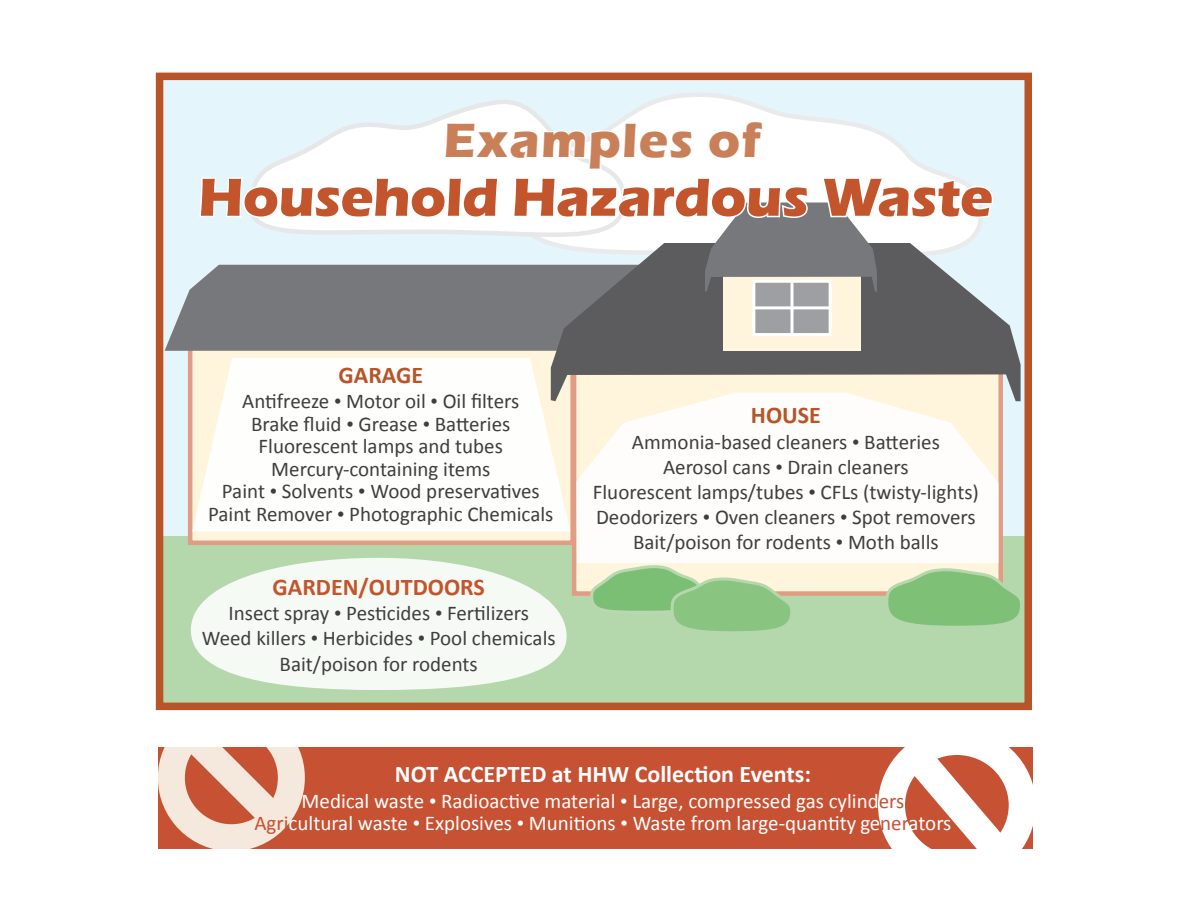
<style>
.page{position:relative;width:1188px;height:918px;background:#fff}
.page>*{position:absolute;margin:0;border:0;box-sizing:border-box;transform-origin:0 0}
.t1{font:700 55.5px "Eras ITC";letter-spacing:-.01em;color:#c3552c}
.t2{font:700 49.5px "Eras ITC";letter-spacing:.025em;color:#c97f57}
.t3{font:700 24px "Calibri";color:#fff}
.t4{font:700 24px "Calibri";color:#c3552c}
.t5{font:700 24px "Calibri";color:#b85428}
.t6{font:21px/22.5px "Calibri";color:#3e3e3f;text-align:center}
.t7{font:21px "Calibri";color:#fff}
.s1{font-family:"Times New Roman"}
.s2{color:#c75133}
</style>
<div class="page">
<div style="left:158px;top:77px;width:871px;height:460px;background:#e5f5fc"></div>
<div style="left:158px;top:747px;width:874px;height:102px;background:#c75133"></div>
<svg style="left:155px;top:699px;width:150px;height:150px"></svg>
<div style="left:158px;top:537px;width:871px;height:170px;background:#b5d7ac"></div>
<svg style="left:880px;top:747px;width:153px;height:102px"></svg>
<div style="left:188px;top:343px;width:387px;height:202px;background:#fef5dc;border:4px solid #e19d84"></div>
<svg style="left:165px;top:282px;width:33px;height:69px;fill:#76787b"></svg>
<svg style="left:192px;top:358px;width:376px;height:174px;fill:#fefefd"></svg>
<svg style="left:568px;top:401px;width:437px;height:195px"></svg>
<svg style="left:551px;top:313px;width:470px;height:88px;fill:#fef5dc"></svg>
<svg style="left:883px;top:567px;width:137px;height:59px"></svg>
<svg style="left:589px;top:564px;width:206px;height:67px"></svg>
<svg style="left:577px;top:393px;width:421px;height:170px;fill:#fefdfb"></svg>
<svg style="left:191px;top:558px;width:376px;height:132px;fill:#f6faf4"></svg>
<div style="left:154px;top:710px;width:881px;height:36px;background:#fff"></div>
<div style="left:121px;top:731px;width:37px;height:127px;background:#fff"></div>
<div style="left:156px;top:73px;width:876px;height:637px;border:8px solid #b85428"></div>
<svg style="left:198px;top:72px;width:797px;height:308px"></svg>
<p class="t2" style="left:443px;top:112px;width:319px">Examples of</p>
<p class="t1" style="left:198px;top:165px;width:796px">Household Hazardous Waste</p>
<p class="t5" style="left:339px;top:360px;width:86px">GARAGE</p>
<p class="t6" style="left:242px;top:390px;width:279px">Antifreeze <span class="s1">•</span> Motor oil <span class="s1">•</span> Oil filters</p>
<p class="t6" style="left:251px;top:413px;width:261px">Brake fluid <span class="s1">•</span> Grease <span class="s1">•</span> Batteries</p>
<p class="t6" style="left:259px;top:435px;width:246px">Fluorescent lamps and tubes</p>
<p class="t6" style="left:271px;top:458px;width:221px">Mercury-containing items</p>
<p class="t6" style="left:208px;top:480px;width:347px">Paint <span class="s1">•</span> Solvents <span class="s1">•</span> Wood preservatives<br>Paint Remover <span class="s1">•</span> Photographic Chemicals</p>
<p class="t4" style="left:273px;top:572px;width:214px">GARDEN/OUTDOORS</p>
<p class="t6" style="left:228px;top:602px;width:302px">Insect spray <span class="s1">•</span> Pesticides <span class="s1">•</span> Fertilizers</p>
<p class="t6" style="left:202px;top:627px;width:355px">Weed killers <span class="s1">•</span> Herbicides <span class="s1">•</span> Pool chemicals</p>
<p class="t6" style="left:280px;top:653px;width:200px">Bait/poison for rodents</p>
<p class="t5" style="left:751px;top:400px;width:72px">HOUSE</p>
<p class="t6" style="left:632px;top:430px;width:310px">Ammonia-based cleaners <span class="s1">•</span> Batteries</p>
<p class="t6" style="left:663px;top:456px;width:247px">Aerosol cans <span class="s1">•</span> Drain cleaners</p>
<p class="t6" style="left:593px;top:481px;width:388px">Fluorescent lamps/tubes <span class="s1">•</span> CFLs (twisty-lights)</p>
<p class="t6" style="left:596px;top:506px;width:381px">Deodorizers <span class="s1">•</span> Oven cleaners <span class="s1">•</span> Spot removers</p>
<p class="t6" style="left:633px;top:531px;width:307px">Bait/poison for rodents <span class="s1">•</span> Moth balls</p>
<p class="t3" style="left:395px;top:759px;width:418px">NOT ACCEPTED at HHW Collection Events:</p>
<p class="t7" style="left:302px;top:788px;width:604px">Medical waste <span class="s1">•</span> Radioactive material <span class="s1">•</span> Large, compressed gas cylind<span class="s2">ers</span></p>
<p class="t7" style="left:254px;top:810px;width:699px"><span class="s2">Agri</span>cultural waste <span class="s1">•</span> Explosives <span class="s1">•</span> Munitions <span class="s1">•</span> Waste from large-quantity ge<span class="s2">ner</span>ators</p>
</div>
